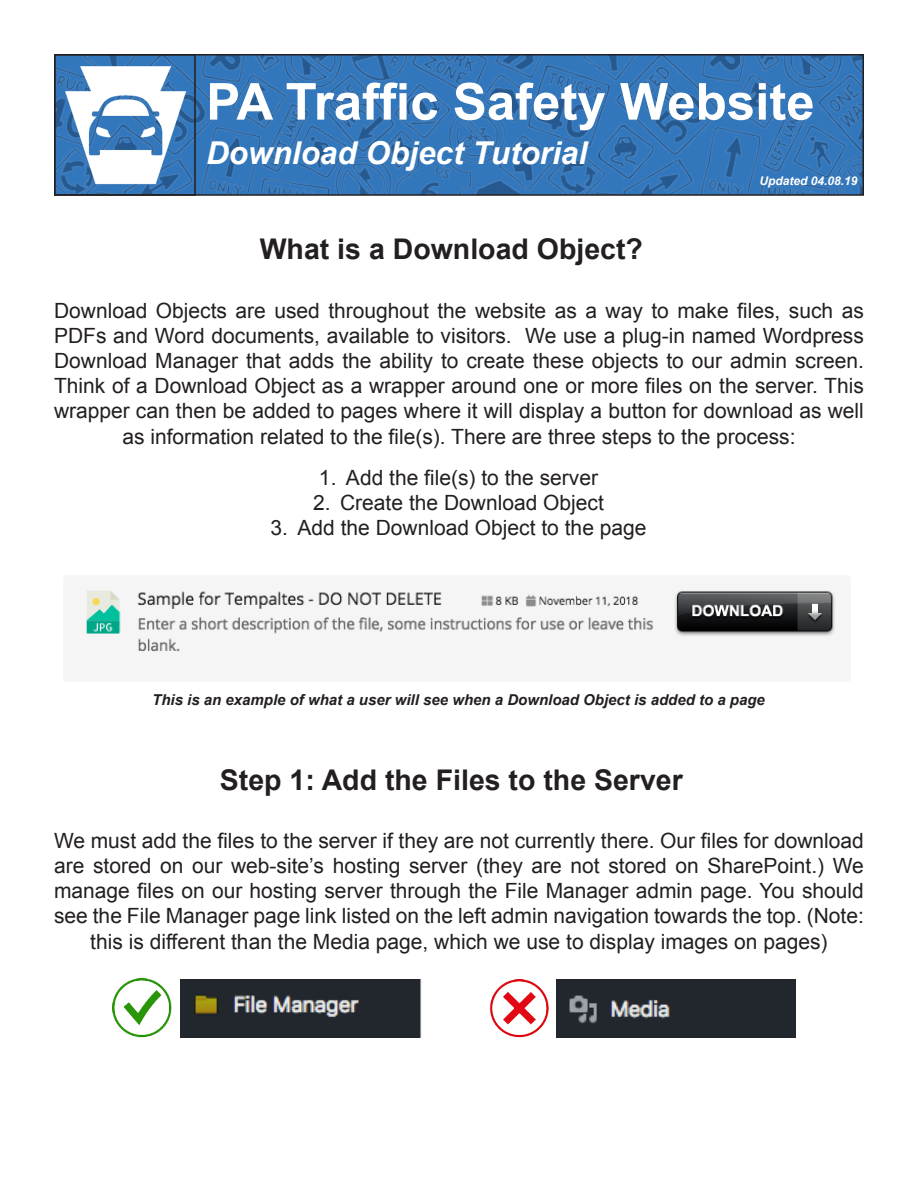
<style>
.page{position:relative;width:918px;height:1188px;background:#fff}
.page>*{position:absolute;margin:0;border:0;box-sizing:border-box;transform-origin:0 0}
.t1{font:700 51px "Arial";color:#fff}
.t2{font:italic 700 31.5px "Arial";color:#fff}
.t3{font:700 28.5px "Arial";color:#231f20}
.t4{font:21px/25.2px "Arial";color:#231f20;text-align:center}
.t5{font:italic 700 15px "Arial";color:#231f20}
.t6{font:italic 700 12px "Arial";color:#fff}
</style>
<div class="page">
<img style="left:196px;top:57px;width:665px;height:136px">
<div style="left:54px;top:54px;width:810px;height:142px;border:2px solid #231f20"></div>
<img style="left:57px;top:57px;width:136px;height:136px">
<div style="left:54px;top:54px;width:142px;height:142px;border:2px solid #231f20"></div>
<img style="left:86px;top:590px;width:750px;height:62px">
<img style="left:180px;top:980px;width:241px;height:58px">
<img style="left:557px;top:980px;width:238px;height:58px">
<img style="left:112px;top:979px;width:59px;height:59px">
<img style="left:490px;top:979px;width:59px;height:59px">
<p class="t1" style="left:206px;top:68px;width:610px">PA Traffic Safety Website</p>
<p class="t2" style="left:206px;top:132px;width:382px">Download Object Tutorial</p>
<p class="t3" style="left:260px;top:230px;width:385px">What is a Download Object?</p>
<p class="t6" style="left:760px;top:172px;width:100px">Updated 04.08.19</p>
<p class="t4" style="left:54px;top:298px;width:811px">Download Objects are used throughout the website as a way to make files, such as PDFs and Word documents, available to visitors. We use a plug-in named Wordpress Download Manager that adds the ability to create these objects to our admin screen.<br>Think of a Download Object as a wrapper around one or more files on the server. This wrapper can then be added to pages where it will display a button for download as well as information related to the file(s). There are three steps to the process:</p>
<p class="t4" style="left:319px;top:465px;width:281px">1. Add the file(s) to the server</p>
<p class="t4" style="left:313px;top:491px;width:292px">2. Create the Download Object</p>
<p class="t4" style="left:271px;top:516px;width:378px">3. Add the Download Object to the page</p>
<p class="t5" style="left:152px;top:689px;width:614px">This is an example of what a user will see when a Download Object is added to a page</p>
<p class="t3" style="left:220px;top:761px;width:464px">Step 1: Add the Files to the Server</p>
<p class="t4" style="left:54px;top:828px;width:811px">We must add the files to the server if they are not currently there. Our files for download are stored on our web-site’s hosting server (they are not stored on SharePoint.) We manage files on our hosting server through the File Manager admin page. You should see the File Manager page link listed on the left admin navigation towards the top. (Note: this is different than the Media page, which we use to display images on pages)</p>
</div>
